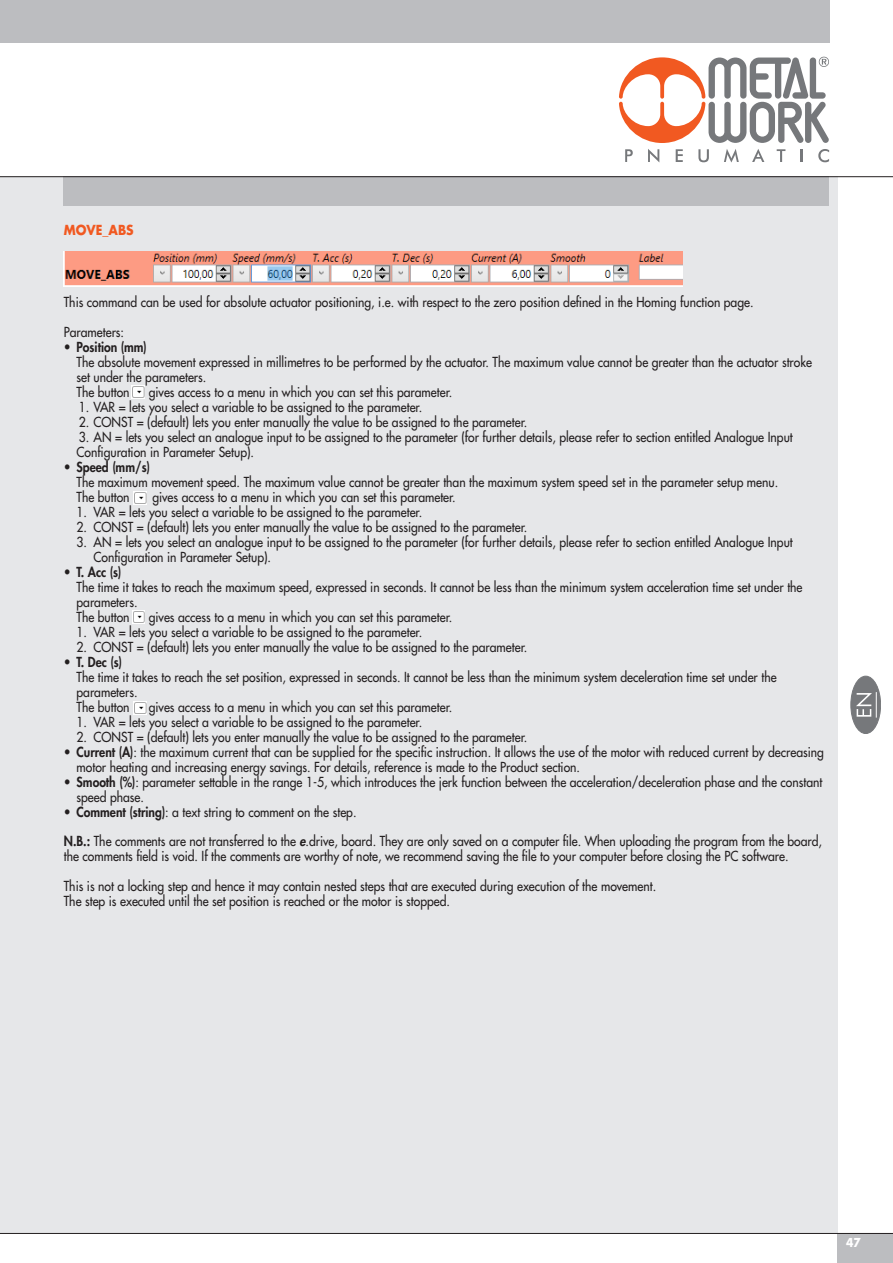
<style>
.page{position:relative;width:893px;height:1263px;background:#fff}
.page>*{position:absolute;margin:0;border:0;box-sizing:border-box;transform-origin:0 0}
.t1{font:500 13.5px/15px "Futura Std";color:#231f20;scale:.9 1}
.t2{font:800 13.5px "Futura Std";color:#231f20;scale:.9 1}
.t3{font:700 13.5px "Futura Std";color:#f15921;scale:.9 1}
.t4{font:700 12px "Futura Std";color:#fff;scale:.9 1}
.s1{font-weight:800}
.s2{font-weight:800;font-style:italic}
</style>
<div class="page">
<div style="left:838px;top:1233px;width:55px;height:30px;background:#bcbdc0"></div>
<div style="left:0;top:0;width:829px;height:43px;background:#bcbdc0"></div>
<svg style="left:625px;top:149px;width:8px;height:13px"></svg>
<svg style="left:648px;top:149px;width:11px;height:13px"></svg>
<svg style="left:676px;top:149px;width:7px;height:13px"></svg>
<svg style="left:698px;top:149px;width:11px;height:13px"></svg>
<svg style="left:724px;top:149px;width:15px;height:13px"></svg>
<svg style="left:752px;top:149px;width:12px;height:13px"></svg>
<svg style="left:777px;top:149px;width:8px;height:13px"></svg>
<svg style="left:800px;top:149px;width:2px;height:13px"></svg>
<svg style="left:818px;top:149px;width:11px;height:13px"></svg>
<svg style="left:619px;top:57px;width:210px;height:86px"></svg>
<div style="left:0;top:176px;width:838px;height:1057px;background:#e6e7e9"></div>
<hr style="left:0;top:1233px;width:893px;height:1px;background:#231f20">
<div style="left:64px;top:176px;width:765px;height:30px;background:#bcbdc0"></div>
<img style="left:64px;top:251px;width:619px;height:36px">
<svg style="left:132px;top:386px;width:12px;height:13px"></svg>
<svg style="left:134px;top:491px;width:12px;height:13px"></svg>
<svg style="left:133px;top:611px;width:12px;height:13px"></svg>
<svg style="left:134px;top:701px;width:12px;height:13px"></svg>
<hr style="left:0;top:176px;width:893px;height:1px;background:#231f20">
<div style="left:851px;top:676px;width:30px;height:57px;background:#76787b;border-radius:50%"></div>
<div style="left:850px;top:676px;width:31px;height:58px;border:1px solid #76787b;border-radius:50%"></div>
<svg style="left:856px;top:692px;width:21px;height:26px"></svg>
<p class="t3" style="left:64px;top:221px;width:79px">MOVE_ABS</p>
<p class="t1" style="left:64px;top:295px;width:768px">This command can be used for absolute actuator positioning, i.e. with respect to the zero position defined in the Homing function page.</p>
<p class="t1" style="left:64px;top:325px;width:69px">Parameters:</p>
<p class="t2" style="left:64px;top:339px;width:94px">• Position (mm)</p>
<p class="t1" style="left:77px;top:355px;width:819px">The absolute movement expressed in millimetres to be performed by the actuator. The maximum value cannot be greater than the actuator stroke set under the parameters.<br>The button</p>
<p class="t1" style="left:149px;top:385px;width:339px">gives access to a menu in which you can set this parameter.</p>
<p class="t1" style="left:79px;top:400px;width:383px">1. VAR = lets you select a variable to be assigned to the parameter.</p>
<p class="t1" style="left:79px;top:415px;width:500px">2. CONST = (default) lets you enter manually the value to be assigned to the parameter.</p>
<p class="t1" style="left:77px;top:430px;width:797px">3. AN = lets you select an analogue input to be assigned to the parameter (for further details, please refer to section entitled Analogue Input<br>Configuration in Parameter Setup).</p>
<p class="t2" style="left:64px;top:459px;width:97px">• Speed (mm/s)</p>
<p class="t1" style="left:77px;top:475px;width:781px">The maximum movement speed. The maximum value cannot be greater than the maximum system speed set in the parameter setup menu.<br>The button</p>
<p class="t1" style="left:152px;top:490px;width:339px">gives access to a menu in which you can set this parameter.</p>
<p class="t1" style="left:77px;top:505px;width:386px">1. VAR = lets you select a variable to be assigned to the parameter.</p>
<p class="t1" style="left:77px;top:520px;width:502px">2. CONST = (default) lets you enter manually the value to be assigned to the parameter.</p>
<p class="t1" style="left:94px;top:535px;width:778px;text-indent:-17px">3. AN = lets you select an analogue input to be assigned to the parameter (for further details, please refer to section entitled Analogue Input<br>Configuration in Parameter Setup).</p>
<p class="t2" style="left:64px;top:564px;width:65px">• T. Acc (s)</p>
<p class="t1" style="left:77px;top:580px;width:808px">The time it takes to reach the maximum speed, expressed in seconds. It cannot be less than the minimum system acceleration time set under the parameters.<br>The button</p>
<p class="t1" style="left:149px;top:610px;width:339px">gives access to a menu in which you can set this parameter.</p>
<p class="t1" style="left:77px;top:625px;width:386px">1. VAR = lets you select a variable to be assigned to the parameter.</p>
<p class="t1" style="left:77px;top:640px;width:502px">2. CONST = (default) lets you enter manually the value to be assigned to the parameter.</p>
<p class="t2" style="left:64px;top:654px;width:66px">• T. Dec (s)</p>
<p class="t1" style="left:77px;top:670px;width:779px">The time it takes to reach the set position, expressed in seconds. It cannot be less than the minimum system deceleration time set under the parameters.<br>The button</p>
<p class="t1" style="left:149px;top:700px;width:339px">gives access to a menu in which you can set this parameter.</p>
<p class="t1" style="left:77px;top:715px;width:386px">1. VAR = lets you select a variable to be assigned to the parameter.</p>
<p class="t1" style="left:77px;top:730px;width:502px">2. CONST = (default) lets you enter manually the value to be assigned to the parameter.</p>
<p class="t1" style="left:77px;top:745px;width:832px;text-indent:-13px">• <span class="s1">Current (A)</span>: the maximum current that can be supplied for the specific instruction. It allows the use of the motor with reduced current by decreasing motor heating and increasing energy savings. For details, reference is made to the Product section.</p>
<p class="t1" style="left:77px;top:775px;width:830px;text-indent:-13px">• <span class="s1">Smooth (%)</span>: parameter settable in the range 1-5, which introduces the jerk function between the acceleration/deceleration phase and the constant speed phase.</p>
<p class="t1" style="left:64px;top:798px;width:844px;line-height:28.5px">• <span class="s1">Comment (string)</span>: a text string to comment on the step.<br><span class="s1">N.B.:</span> The comments are not transferred to the <span class="s2">e</span>.drive, board. They are only saved on a computer file. When uploading the program from the board,</p>
<p class="t1" style="left:64px;top:848px;width:807px">the comments field is void. If the comments are worthy of note, we recommend saving the file to your computer before closing the PC software.</p>
<p class="t1" style="left:64px;top:878px;width:660px">This is not a locking step and hence it may contain nested steps that are executed during execution of the movement.<br>The step is executed until the set position is reached or the motor is stopped.</p>
<p class="t4" style="left:846px;top:1235px;width:18px">47</p>
</div>
